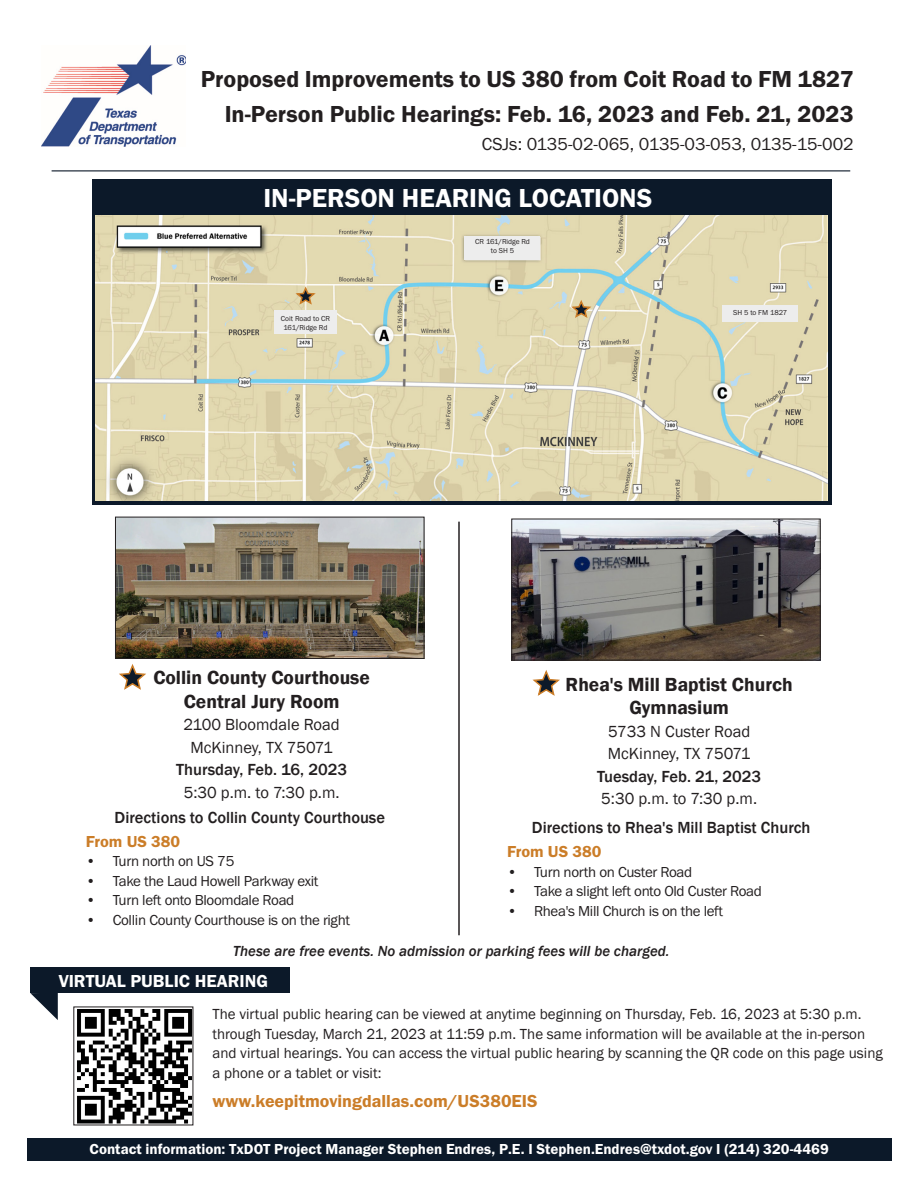
<style>
.page{position:relative;width:918px;height:1188px;background:#fff}
.page>*{position:absolute;margin:0;border:0;box-sizing:border-box;transform-origin:0 0}
.t1{font:600 27px "Franklin Gothic FS";color:#fff}
.t2{font:600 24px "Franklin Gothic FS";color:#231f20}
.t3{font:600 19.5px "Franklin Gothic";color:#231f20}
.t4{font:18px "Franklin Gothic FS";color:#231f20}
.t5{font:600 18px "Franklin Gothic FS";color:#cb7d28}
.t6{font:600 18px "Franklin Gothic FS";color:#fff}
.t7{font:500 16.5px "Franklin Gothic";color:#231f20}
.t8{font:16.5px "Franklin Gothic";color:#231f20}
.t9{font:600 16.5px "Franklin Gothic FS";color:#cb7d28}
.t10{font:15px/19.6px "Franklin Gothic";color:#231f20}
.t11{font:15px "Franklin Gothic FS";letter-spacing:-.025em;color:#231f20}
.t12{font:600 15px "Franklin Gothic FS";color:#fff}
.t13{font:italic 500 15px "Franklin Gothic";color:#231f20}
.t14{font:7.5px/9px "Franklin Gothic FS";letter-spacing:-.01em;color:#231f20;text-align:center}
</style>
<div class="page">
<img style="left:42px;top:45px;width:144px;height:102px">
<hr style="left:52px;top:170px;width:798px;height:1px;background:#0c1929">
<div style="left:28px;top:1138px;width:864px;height:23px;background:#0c1929"></div>
<div style="left:92px;top:179px;width:740px;height:325px;background:#0c1929"></div>
<img style="left:117px;top:519px;width:305px;height:138px">
<div style="left:115px;top:517px;width:309px;height:142px;border:1px solid #231f20"></div>
<img style="left:513px;top:521px;width:306px;height:137px">
<div style="left:511px;top:519px;width:310px;height:141px;border:1px solid #231f20"></div>
<svg style="left:119px;top:664px;width:27px;height:26px"></svg>
<svg style="left:532px;top:670px;width:28px;height:26px"></svg>
<img style="left:77px;top:1009px;width:114px;height:114px">
<hr style="left:458px;top:522px;width:2px;height:413px;background:#231f20">
<img style="left:95px;top:216px;width:733px;height:285px">
<svg style="left:569px;top:300px;width:24px;height:20px"></svg>
<svg style="left:294px;top:286px;width:24px;height:20px"></svg>
<div style="left:464px;top:236px;width:76px;height:24px;background:#ededed"></div>
<div style="left:722px;top:306px;width:76px;height:16px;background:#ededed"></div>
<div style="left:274px;top:310px;width:63px;height:24px;background:#ededed"></div>
<div style="left:30px;top:968px;width:260px;height:25px;background:#0c1929"></div>
<svg style="left:30px;top:993px;width:28px;height:27px"></svg>
<p class="t2" style="left:201px;top:66px;width:655px">Proposed Improvements to US 380 from Coit Road to FM 1827</p>
<p class="t2" style="left:225px;top:100px;width:631px">In-Person Public Hearings: Feb. 16, 2023 and Feb. 21, 2023</p>
<p class="t4" style="left:482px;top:134px;width:373px">CSJs: 0135-02-065, 0135-03-053, 0135-15-002</p>
<p class="t1" style="left:263px;top:183px;width:391px">IN-PERSON HEARING LOCATIONS</p>
<p class="t14" style="left:281px;top:314px;width:51px">Coit Road to CR<br>161/Ridge Rd</p>
<p class="t14" style="left:475px;top:238px;width:56px">CR 161/Ridge Rd</p>
<p class="t14" style="left:491px;top:247px;width:25px">to SH 5</p>
<p class="t14" style="left:733px;top:308px;width:56px">SH 5 to FM 1827</p>
<p class="t3" style="left:153px;top:666px;width:218px">Collin County Courthouse</p>
<p class="t3" style="left:184px;top:689px;width:157px">Central Jury Room</p>
<p class="t8" style="left:184px;top:715px;width:158px">2100 Bloomdale Road</p>
<p class="t8" style="left:190px;top:737px;width:144px">McKinney, TX 75071</p>
<p class="t7" style="left:176px;top:760px;width:172px">Thursday, Feb. 16, 2023</p>
<p class="t8" style="left:184px;top:782px;width:157px">5:30 p.m. to 7:30 p.m.</p>
<p class="t7" style="left:115px;top:807px;width:272px">Directions to Collin County Courthouse</p>
<p class="t9" style="left:86px;top:832px;width:96px">From US 380</p>
<p class="t11" style="left:86px;top:853px;width:150px">• Turn north on US 75</p>
<p class="t11" style="left:86px;top:872px;width:234px">• Take the Laud Howell Parkway exit</p>
<p class="t11" style="left:86px;top:892px;width:210px">• Turn left onto Bloomdale Road</p>
<p class="t11" style="left:86px;top:911px;width:266px">• Collin County Courthouse is on the right</p>
<p class="t3" style="left:566px;top:672px;width:229px">Rhea's Mill Baptist Church</p>
<p class="t3" style="left:629px;top:696px;width:101px">Gymnasium</p>
<p class="t8" style="left:608px;top:721px;width:144px">5733 N Custer Road</p>
<p class="t8" style="left:608px;top:744px;width:144px">McKinney, TX 75071</p>
<p class="t7" style="left:597px;top:766px;width:166px">Tuesday, Feb. 21, 2023</p>
<p class="t8" style="left:601px;top:789px;width:157px">5:30 p.m. to 7:30 p.m.</p>
<p class="t7" style="left:532px;top:817px;width:280px">Directions to Rhea's Mill Baptist Church</p>
<p class="t9" style="left:507px;top:842px;width:96px">From US 380</p>
<p class="t11" style="left:507px;top:863px;width:187px">• Turn north on Custer Road</p>
<p class="t11" style="left:507px;top:883px;width:256px">• Take a slight left onto Old Custer Road</p>
<p class="t11" style="left:507px;top:902px;width:217px">• Rhea's Mill Church is on the left</p>
<p class="t13" style="left:233px;top:941px;width:438px">These are free events. No admission or parking fees will be charged.</p>
<p class="t6" style="left:59px;top:971px;width:211px">VIRTUAL PUBLIC HEARING</p>
<p class="t10" style="left:212px;top:1005px;width:672px">The virtual public hearing can be viewed at anytime beginning on Thursday, Feb. 16, 2023 at 5:30 p.m. through Tuesday, March 21, 2023 at 11:59 p.m. The same information will be available at the in-person and virtual hearings. You can access the virtual public hearing by scanning the QR code on this page using a phone or a tablet or visit:</p>
<p class="t5" style="left:212px;top:1091px;width:327px">www.keepitmovingdallas.com/US380EIS</p>
<p class="t12" style="left:90px;top:1141px;width:741px">Contact information: TxDOT Project Manager Stephen Endres, P.E. I Stephen.Endres@txdot.gov I (214) 320-4469</p>
</div>
